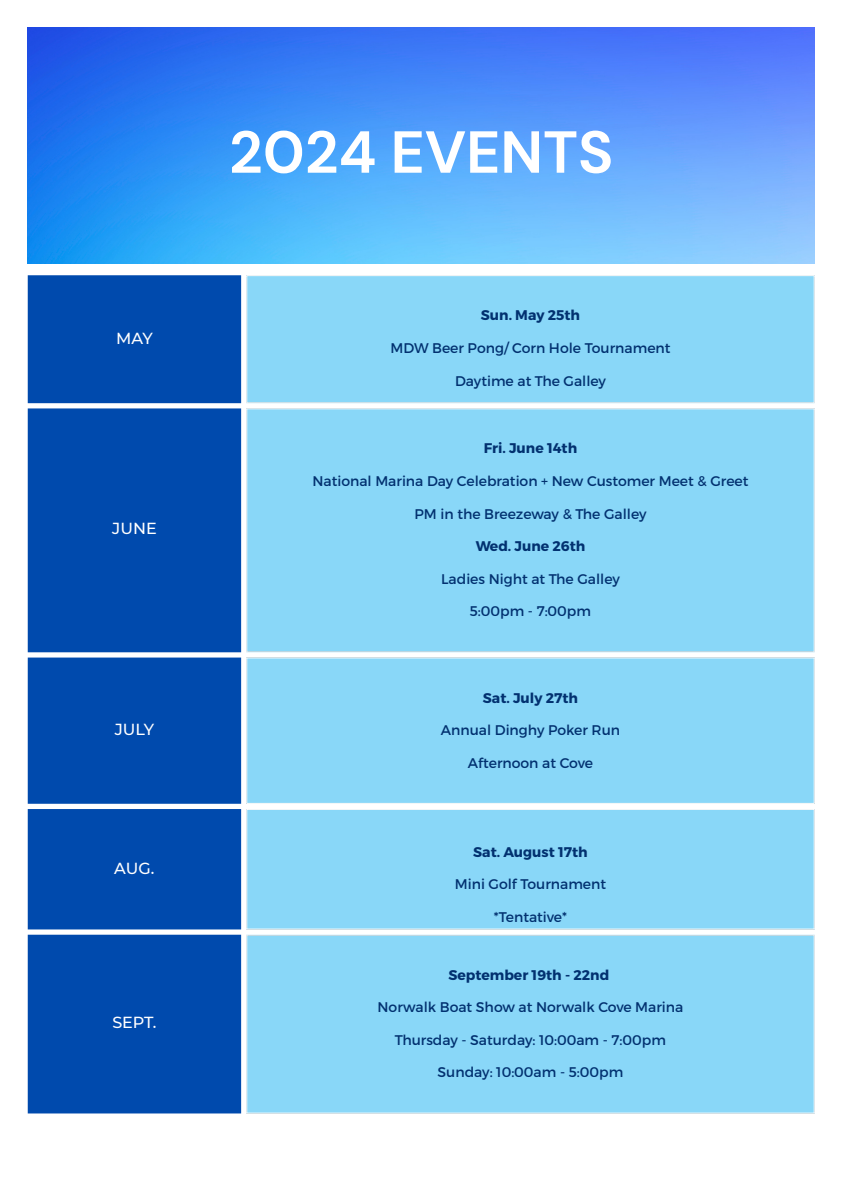
<style>
.page{position:relative;width:842px;height:1190px;background:#fff}
.page>*{position:absolute;margin:0;border:0;box-sizing:border-box;transform-origin:0 0}
.t1{font:700 59.2px "DM Sans";color:#fff}
.t2{font:500 16px "Montserrat";color:#fff}
.t3{font:14px "Montserrat";color:#023170}
.t4{font:700 14px "Montserrat";color:#023170}
</style>
<div class="page">
<img style="left:28px;top:27px;width:787px;height:236px">
<div style="left:28px;top:275px;width:213px;height:838px;background:#004aad"></div>
<div style="left:246px;top:276px;width:569px;height:837px;background:#89d7f8"></div>
<hr style="left:246px;top:276px;width:1px;height:126px;background:#fff">
<hr style="left:814px;top:276px;width:1px;height:126px;background:#fff">
<hr style="left:246px;top:402px;width:569px;height:1px;background:#fff">
<hr style="left:246px;top:409px;width:1px;height:243px;background:#fff">
<hr style="left:814px;top:409px;width:1px;height:243px;background:#fff">
<hr style="left:246px;top:408px;width:569px;height:1px;background:#fff">
<hr style="left:246px;top:652px;width:569px;height:1px;background:#fff">
<hr style="left:246px;top:658px;width:1px;height:145px;background:#fff">
<hr style="left:814px;top:658px;width:1px;height:145px;background:#fff">
<hr style="left:246px;top:658px;width:569px;height:1px;background:#fff">
<hr style="left:246px;top:803px;width:569px;height:1px;background:#fff">
<hr style="left:246px;top:810px;width:1px;height:119px;background:#fff">
<hr style="left:814px;top:810px;width:1px;height:119px;background:#fff">
<hr style="left:246px;top:809px;width:569px;height:1px;background:#fff">
<hr style="left:246px;top:929px;width:569px;height:1px;background:#fff">
<hr style="left:246px;top:935px;width:1px;height:178px;background:#fff">
<hr style="left:814px;top:935px;width:1px;height:178px;background:#fff">
<hr style="left:246px;top:935px;width:569px;height:1px;background:#fff">
<p class="t2" style="left:116px;top:328px;width:38px">MAY</p>
<p class="t2" style="left:112px;top:519px;width:46px">JUNE</p>
<p class="t2" style="left:115px;top:719px;width:41px">JULY</p>
<p class="t2" style="left:114px;top:858px;width:42px">AUG.</p>
<p class="t2" style="left:112px;top:1013px;width:46px">SEPT.</p>
<p class="t1" style="left:229px;top:114px;width:386px">2024 EVENTS</p>
<h1 class="t4" style="left:481px;top:306px;width:101px">Sun. May 25th</h1>
<p class="t3" style="left:390px;top:338px;width:282px">MDW Beer Pong/ Corn Hole Tournament</p>
<p class="t3" style="left:455px;top:371px;width:152px">Daytime at The Galley</p>
<h1 class="t4" style="left:484px;top:439px;width:95px">Fri. June 14th</h1>
<p class="t3" style="left:312px;top:472px;width:438px">National Marina Day Celebration + New Customer Meet &amp; Greet</p>
<p class="t3" style="left:414px;top:505px;width:233px">PM in the Breezeway &amp; The Galley</p>
<h1 class="t4" style="left:476px;top:537px;width:111px">Wed. June 26th</h1>
<p class="t3" style="left:441px;top:570px;width:180px">Ladies Night at The Galley</p>
<p class="t3" style="left:470px;top:602px;width:123px">5:00pm - 7:00pm</p>
<h1 class="t4" style="left:483px;top:688px;width:97px">Sat. July 27th</h1>
<p class="t3" style="left:441px;top:721px;width:181px">Annual Dinghy Poker Run</p>
<p class="t3" style="left:468px;top:754px;width:127px">Afternoon at Cove</p>
<h1 class="t4" style="left:473px;top:843px;width:116px">Sat. August 17th</h1>
<p class="t3" style="left:455px;top:875px;width:153px">Mini Golf Tournament</p>
<p class="t3" style="left:494px;top:908px;width:75px">*Tentative*</p>
<h1 class="t4" style="left:448px;top:966px;width:162px">September 19th - 22nd</h1>
<p class="t3" style="left:378px;top:998px;width:307px">Norwalk Boat Show at Norwalk Cove Marina</p>
<p class="t3" style="left:395px;top:1031px;width:272px">Thursday - Saturday: 10:00am - 7:00pm</p>
<p class="t3" style="left:438px;top:1063px;width:187px">Sunday: 10:00am - 5:00pm</p>
</div>
